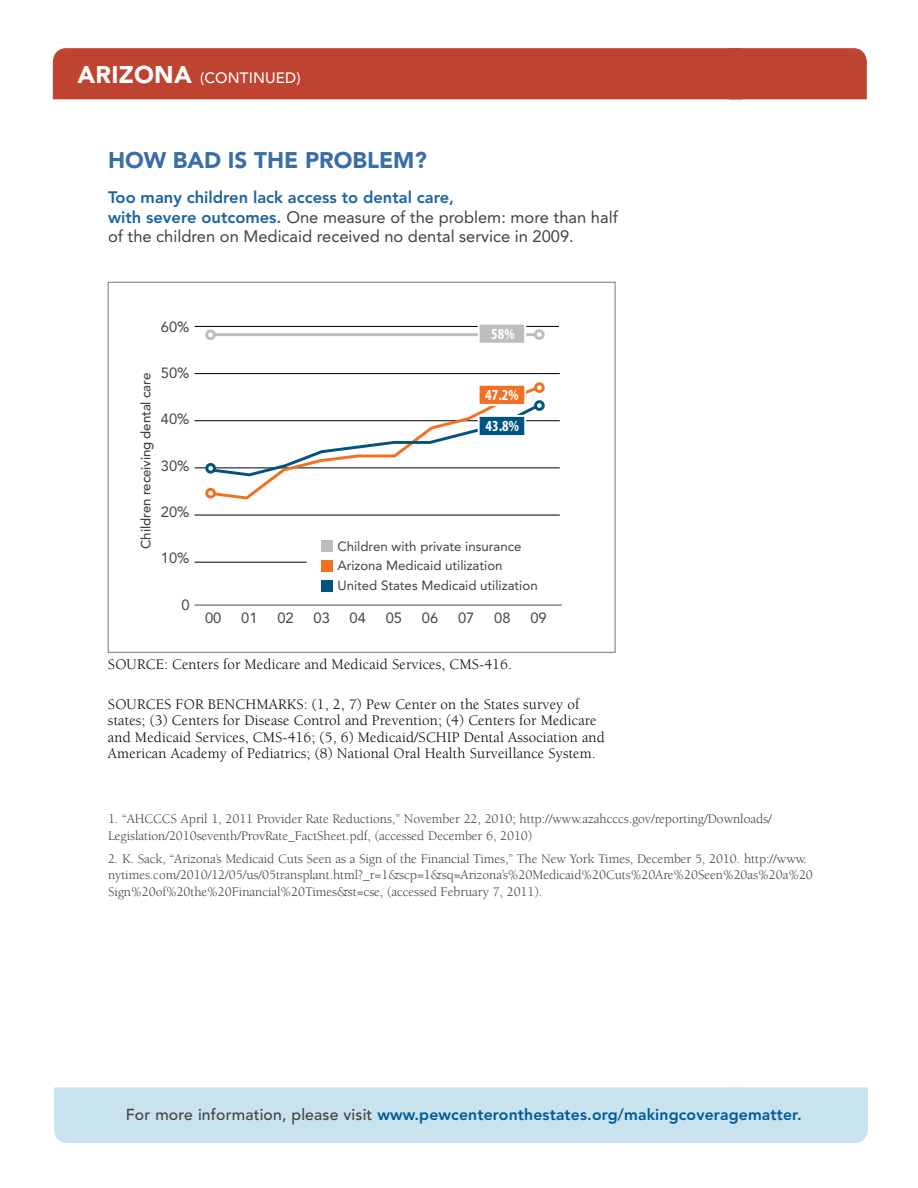
<style>
.page{position:relative;width:918px;height:1188px;background:#fff}
.page>*{position:absolute;margin:0;border:0;box-sizing:border-box;transform-origin:0 0}
.t1{font:900 22.5px "Avenir LT Std";color:#3a6ea5}
.t2{font:16.5px/19.8px "Avenir LT Std";color:#414142}
.t3{font:800 15.75px "Avenir LT Std";letter-spacing:.01em;color:#005996}
.t4{font:700 condensed 15.45px/31px "Myriad Pro";color:#fff}
.t5{font:15px/16.5px "Berkeley Std";letter-spacing:.01em;color:#000}
.t6{font:500 15px "Avenir LT Std";letter-spacing:.01em;color:#fff}
.t7{font:14.7px "Avenir LT Std";color:#434345}
.t8{font:13.5px/16.5px "Berkeley Std";letter-spacing:-.005em;color:#414142}
.t9{font:13.2px/20px "Avenir LT Std";color:#414142}
.t10{font:500 13.2px "Avenir LT Std";letter-spacing:-.01em;color:#414142}
.s1{font-weight:900;font-size:24px}
.s2{font-weight:800;color:#1b639d}
.s3{font-weight:500;color:#414142}
</style>
<div class="page">
<div style="left:53px;top:48px;width:814px;height:51px;background:#bf4331"></div>
<div style="left:54px;top:1087px;width:814px;height:56px;background:#c8e2ee"></div>
<div style="left:321px;top:540px;width:12px;height:12px;background:#bcbdc0"></div>
<div style="left:321px;top:560px;width:12px;height:12px;background:#f37021"></div>
<div style="left:321px;top:580px;width:12px;height:12px;background:#005482"></div>
<hr style="left:194px;top:604px;width:368px;height:2px;background:#808285">
<hr style="left:194px;top:562px;width:113px;height:1px;background:#000">
<hr style="left:194px;top:515px;width:366px;height:1px;background:#000">
<hr style="left:194px;top:468px;width:366px;height:1px;background:#000">
<hr style="left:194px;top:420px;width:366px;height:1px;background:#000">
<hr style="left:194px;top:373px;width:366px;height:1px;background:#000">
<hr style="left:194px;top:326px;width:365px;height:1px;background:#000">
<div style="left:205px;top:330px;width:11px;height:10px;border:3px solid #bcbdc0;border-radius:50%"></div>
<svg style="left:213px;top:333px;width:321px;height:3px"></svg>
<div style="left:478px;top:323px;width:48px;height:22px;background:#bcbec0;border:2px solid #fff"></div>
<div style="left:534px;top:329px;width:11px;height:11px;border:3px solid #bcbdc0;border-radius:50%"></div>
<div style="left:205px;top:488px;width:11px;height:11px;border:3px solid #f37021;border-radius:50%"></div>
<div style="left:534px;top:382px;width:11px;height:11px;border:3px solid #f37021;border-radius:50%"></div>
<div style="left:205px;top:463px;width:11px;height:11px;border:3px solid #005482;border-radius:50%"></div>
<svg style="left:209px;top:385px;width:334px;height:115px"></svg>
<div style="left:478px;top:415px;width:48px;height:22px;background:#005482;border:2px solid #fff"></div>
<div style="left:536px;top:402px;width:7px;height:7px;background:#fff;border-radius:50%"></div>
<div style="left:534px;top:400px;width:11px;height:11px;border:3px solid #005482;border-radius:50%"></div>
<p class="t6" style="left:78px;top:69px;width:224px"><span class="s1">ARIZONA</span> (CONTINUED)</p>
<h1 class="t1" style="left:108px;top:146px;width:20px">HOW</h1>
<h1 class="t1" style="left:173px;top:146px;width:17px">BAD</h1>
<h1 class="t1" style="left:228px;top:146px;width:122px">IS THE PROBLE</h1>
<h1 class="t1" style="left:393px;top:146px;width:35px">M?</h1>
<p class="t2" style="left:108px;top:187px;width:511px"><span class="s2">Too many children lack access to dental care,<br>with severe outcomes.</span> One measure of the problem: more than half of the children on Medicaid received no dental service in 2009.</p>
<p class="t7" style="left:161px;top:318px;width:30px">60%</p>
<p class="t7" style="left:161px;top:364px;width:30px">50%</p>
<p class="t10" style="left:138px;top:549px;width:177px;rotate:-90deg">Children receiving dental care</p>
<p class="t7" style="left:161px;top:411px;width:30px">40%</p>
<p class="t7" style="left:161px;top:457px;width:30px">30%</p>
<p class="t7" style="left:161px;top:503px;width:30px">20%</p>
<p class="t7" style="left:161px;top:550px;width:30px">10%</p>
<p class="t7" style="left:181px;top:596px;width:10px">0</p>
<p class="t4" style="left:491px;top:318px;width:25px">58%</p>
<p class="t4" style="left:485px;top:379px;width:35px">47.2%<br>43.8%</p>
<p class="t9" style="left:337px;top:536px;width:202px">Children with private insurance<br>Arizona Medicaid utilization<br>United States Medicaid utilization</p>
<p class="t7" style="left:205px;top:610px;width:18px">00</p>
<p class="t7" style="left:241px;top:610px;width:18px">01</p>
<p class="t7" style="left:277px;top:610px;width:18px">02</p>
<p class="t7" style="left:314px;top:610px;width:18px">03</p>
<p class="t7" style="left:350px;top:610px;width:18px">04</p>
<p class="t7" style="left:386px;top:610px;width:18px">05</p>
<p class="t7" style="left:422px;top:610px;width:18px">06</p>
<p class="t7" style="left:458px;top:610px;width:18px">07</p>
<p class="t7" style="left:494px;top:610px;width:18px">08</p>
<p class="t7" style="left:530px;top:610px;width:18px">09</p>
<p class="t5" style="left:108px;top:656px;width:406px">SOURCE: Centers for Medicare and Medicaid Services, CMS-416.</p>
<p class="t5" style="left:108px;top:696px;width:498px">SOURCES FOR BENCHMARKS: (1, 2, 7) Pew Center on the States survey of states; (3) Centers for Disease Control and Prevention; (4) Centers for Medicare and Medicaid Services, CMS-416; (5, 6) Medicaid/SCHIP Dental Association and American Academy of Pediatrics; (8) National Oral Health Surveillance System.</p>
<p class="t8" style="left:108px;top:811px;width:665px">1. “AHCCCS April 1, 2011 Provider Rate Reductions,” November 22, 2010; http://www.azahcccs.gov/reporting/Downloads/<br>Legislation/2010seventh/ProvRate_FactSheet.pdf, (accessed December 6, 2010)</p>
<p class="t8" style="left:108px;top:851px;width:706px">2. K. Sack, “Arizona’s Medicaid Cuts Seen as a Sign of the Financial Times,” The New York Times, December 5, 2010. http://www. nytimes.com/2010/12/05/us/05transplant.html?_r=1&amp;scp=1&amp;sq=Arizona’s%20Medicaid%20Cuts%20Are%20Seen%20as%20a%20<br>Sign%20of%20the%20Financial%20Times&amp;st=cse, (accessed February 7, 2011).</p>
<p class="t3" style="left:126px;top:1105px;width:678px"><span class="s3">For more information, please visit</span> www.pewcenteronthestates.org/makingcoveragematter.</p>
</div>
